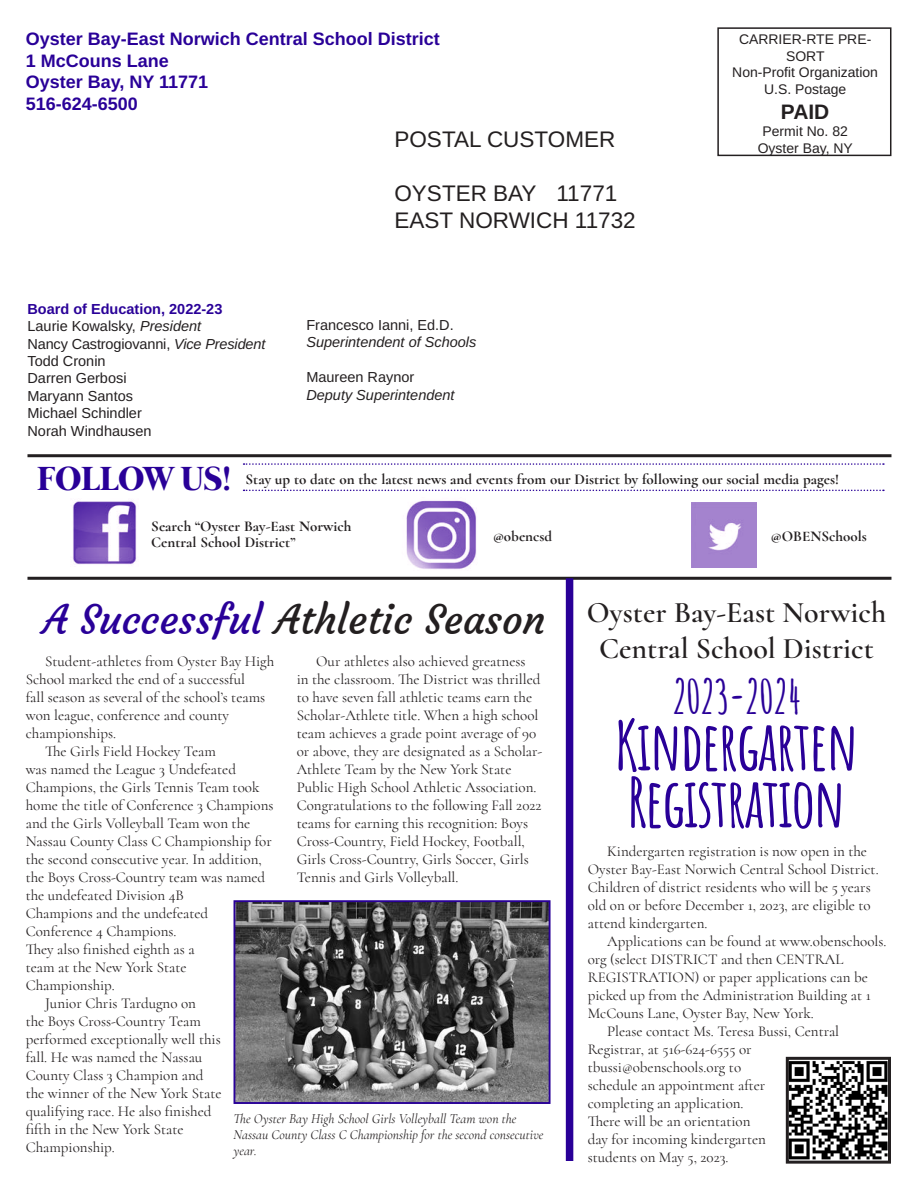
<style>
.page{position:relative;width:918px;height:1188px;background:#fff}
.page>*{position:absolute;margin:0;border:0;box-sizing:border-box;transform-origin:0 0}
.t1{font:700 67.5px/57px "Amatic SC";letter-spacing:-.03em;color:#290098}
.t2{font:700 46.5px "Amatic SC";letter-spacing:-.03em;color:#290098}
.t3{font:40.5px "Courgette";color:#231f20}
.t4{font:700 34.35px "Mermaid";color:#290098}
.t5{font:300 30px/36px "Cormorant";color:#231f20;text-align:center}
.t6{font:22.5px "Arimo";color:#231f20}
.t7{font:700 20.85px "Arimo";color:#231f20}
.t8{font:700 18px/21.6px "Arimo";color:#290098}
.t9{font:15px/18px "Cormorant";color:#231f20}
.t10{font:700 15px/16.4px "Cormorant";color:#231f20}
.t11{font:14.55px/17.4px "Arimo";color:#231f20}
.t12{font:italic 14.55px "Arimo";color:#231f20}
.t13{font:700 14.55px "Arimo";color:#290098}
.t14{font:13.95px/16.8px "Arimo";color:#231f20;text-align:center}
.t15{font:italic 13.5px/16.2px "Cormorant";color:#231f20}
.s1{font-style:italic}
.s2{color:#290098}
</style>
<div class="page">
<img style="left:72px;top:500px;width:65px;height:65px">
<img style="left:406px;top:500px;width:71px;height:70px">
<img style="left:691px;top:502px;width:65px;height:65px">
<hr style="left:27px;top:577px;width:864px;height:3px;background:#231f20">
<hr style="left:27px;top:454px;width:864px;height:3px;background:#231f20">
<div style="left:717px;top:27px;width:174px;height:129px;border:2px solid #231f20"></div>
<svg style="left:244px;top:463px;width:640px;height:2px"></svg>
<svg style="left:244px;top:490px;width:640px;height:1px"></svg>
<img style="left:237px;top:903px;width:311px;height:198px">
<div style="left:234px;top:900px;width:317px;height:204px;border:2px solid #290098"></div>
<div style="left:566px;top:578px;width:7px;height:583px;background:#290098"></div>
<img style="left:790px;top:1061px;width:97px;height:99px">
<div style="left:786px;top:1057px;width:105px;height:107px;border:3px solid #231f20"></div>
<p class="t8" style="left:26px;top:28px;width:416px">Oyster Bay-East Norwich Central School District</p>
<p class="t8" style="left:26px;top:50px;width:184px">1 McCouns Lane<br>Oyster Bay, NY 11771</p>
<p class="t8" style="left:26px;top:93px;width:114px">516-624-6500</p>
<p class="t6" style="left:394px;top:124px;width:222px">POSTAL CUSTOMER</p>
<p class="t13" style="left:27px;top:299px;width:196px">Board of Education, 2022-23</p>
<p class="t11" style="left:27px;top:318px;width:239px">Laurie Kowalsky, <span class="s1">President<br></span>Nancy Castrogiovanni, <span class="s1">Vice President</span></p>
<p class="t11" style="left:27px;top:353px;width:80px">Todd Cronin</p>
<p class="t11" style="left:27px;top:370px;width:101px">Darren Gerbosi</p>
<p class="t11" style="left:27px;top:387px;width:107px">Maryann Santos</p>
<p class="t11" style="left:27px;top:405px;width:116px">Michael Schindler</p>
<p class="t11" style="left:27px;top:422px;width:126px">Norah Windhausen</p>
<p class="t6" style="left:394px;top:178px;width:224px">OYSTER BAY 11771</p>
<p class="t6" style="left:394px;top:205px;width:243px">EAST NORWICH 11732</p>
<p class="t11" style="left:306px;top:317px;width:149px">Francesco Ianni, Ed.D.</p>
<p class="t12" style="left:306px;top:332px;width:172px">Superintendent of Schools</p>
<p class="t11" style="left:306px;top:369px;width:109px">Maureen Raynor</p>
<p class="t12" style="left:306px;top:384px;width:150px">Deputy Superintendent</p>
<p class="t14" style="left:739px;top:31px;width:134px">CARRIER-RTE PRE-<br>SORT</p>
<p class="t14" style="left:732px;top:64px;width:147px">Non-Profit Organization</p>
<p class="t14" style="left:764px;top:81px;width:84px">U.S. Postage</p>
<p class="t7" style="left:781px;top:98px;width:50px">PAID</p>
<p class="t14" style="left:763px;top:123px;width:87px">Permit No. 82</p>
<p class="t14" style="left:758px;top:140px;width:97px">Oyster Bay, NY</p>
<p class="t4" style="left:37px;top:459px;width:196px">FOLLOW US!</p>
<p class="t10" style="left:246px;top:471px;width:595px">Stay up to date on the latest news and events from our District by following our social media pages!</p>
<p class="t10" style="left:151px;top:518px;width:202px">Search “Oyster Bay-East Norwich<br>Central School District”</p>
<p class="t10" style="left:493px;top:528px;width:61px">@obencsd</p>
<p class="t10" style="left:771px;top:528px;width:98px">@OBENSchools</p>
<p class="t3" style="left:43px;top:594px;width:504px"><span class="s2">A Successful</span> Athletic Season</p>
<p class="t5" style="left:587px;top:594px;width:301px">Oyster Bay-East Norwich<br>Central School District</p>
<p class="t2" style="left:672px;top:661px;width:131px">2023-2024</p>
<p class="t1" style="left:615px;top:713px;width:246px">Kindergarten<br>Registration</p>
<p class="t9" style="left:26px;top:652px;width:250px;text-indent:19px">Student-athletes from Oyster Bay High School marked the end of a successful<br>fall season as several of the school’s teams won league, conference and county championships.</p>
<p class="t9" style="left:26px;top:742px;width:249px;text-indent:19px">The Girls Field Hockey Team<br>was named the League 3 Undefeated<br>Champions, the Girls Tennis Team took home the title of Conference 3 Champions and the Girls Volleyball Team won the<br>Nassau County Class C Championship for the second consecutive year. In addition, the Boys Cross-Country team was named the undefeated Division 4B<br>Champions and the undefeated<br>Conference 4 Champions.<br>They also finished eighth as a<br>team at the New York State<br>Championship.</p>
<p class="t9" style="left:26px;top:994px;width:197px;text-indent:19px">Junior Chris Tardugno on<br>the Boys Cross-Country Team performed exceptionally well this fall. He was named the Nassau<br>County Class 3 Champion and the winner of the New York State qualifying race. He also finished fifth in the New York State<br>Championship.</p>
<p class="t9" style="left:297px;top:652px;width:247px;text-indent:19px">Our athletes also achieved greatness<br>in the classroom. The District was thrilled to have seven fall athletic teams earn the Scholar-Athlete title. When a high school team achieves a grade point average of 90 or above, they are designated as a Scholar-Athlete Team by the New York State Public High School Athletic Association.<br>Congratulations to the following Fall 2022 teams for earning this recognition: Boys Cross-Country, Field Hockey, Football, Girls Cross-Country, Girls Soccer, Girls Tennis and Girls Volleyball.</p>
<p class="t9" style="left:588px;top:842px;width:292px;text-indent:19px">Kindergarten registration is now open in the Oyster Bay-East Norwich Central School District.<br>Children of district residents who will be 5 years old on or before December 1, 2023, are eligible to attend kindergarten.</p>
<p class="t9" style="left:588px;top:932px;width:300px;text-indent:19px">Applications can be found at www.obenschools. org (select DISTRICT and then CENTRAL REGISTRATION) or paper applications can be picked up from the Administration Building at 1<br>McCouns Lane, Oyster Bay, New York.</p>
<p class="t9" style="left:588px;top:1022px;width:253px;text-indent:19px">Please contact Ms. Teresa Bussi, Central<br>Registrar, at 516-624-6555 or tbussi@obenschools.org to<br>schedule an appointment after<br>completing an application.<br>There will be an orientation<br>day for incoming kindergarten<br>students on May 5, 2023.</p>
<p class="t15" style="left:234px;top:1110px;width:284px">The Oyster Bay High School Girls Volleyball Team won the</p>
<p class="t15" style="left:234px;top:1127px;width:311px">Nassau County Class C Championship for the second consecutive year.</p>
</div>
